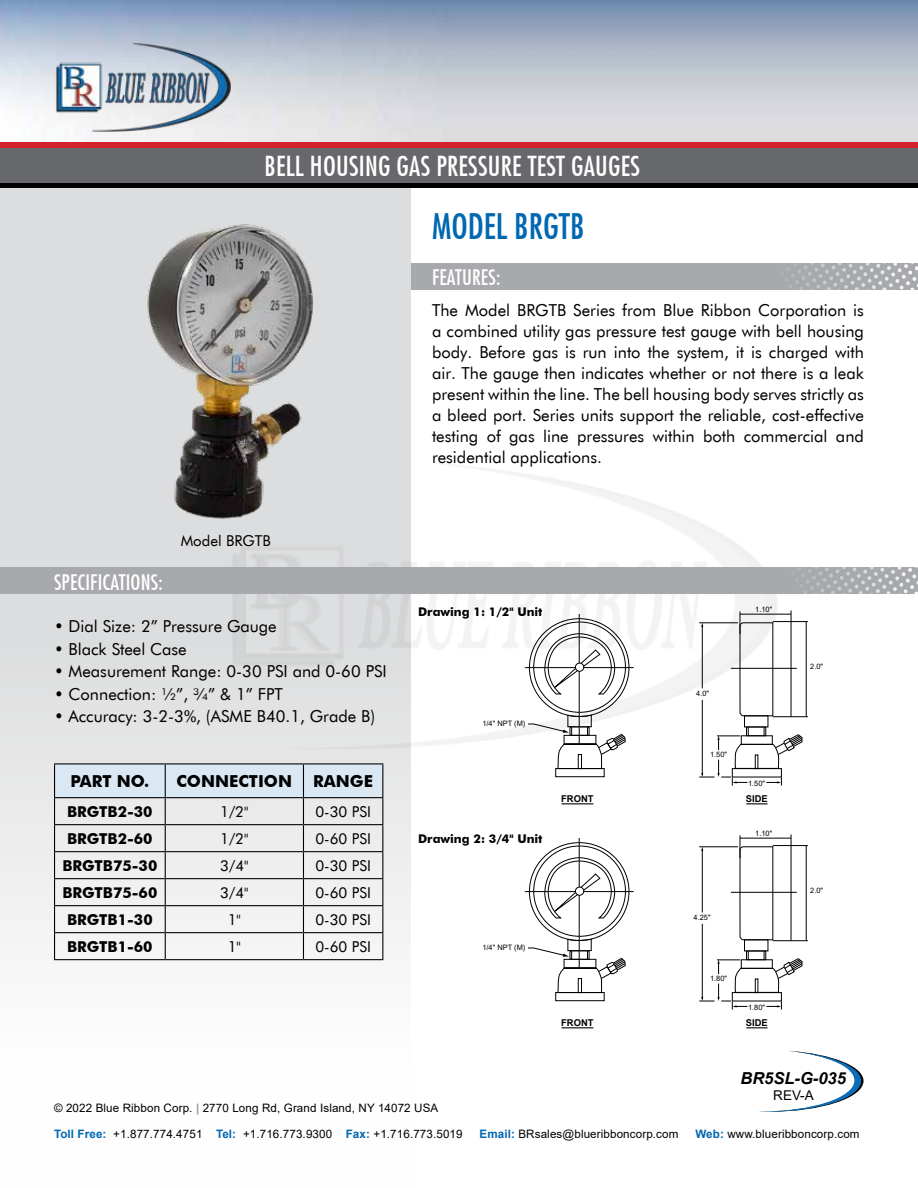
<style>
.page{position:relative;width:918px;height:1188px;background:#fff}
.page>*{position:absolute;margin:0;border:0;box-sizing:border-box;transform-origin:0 0}
.t1{font:500 condensed 34.5px "Futura";color:#0067b1}
.t2{font:500 condensed 27px "Futura";letter-spacing:.01em;color:#fff}
.t3{font:500 condensed 21px "Futura";letter-spacing:.01em;color:#fff}
.t4{font:16.5px/21px "Futura BT";color:#000;text-align:justify}
.t5{font:700 16.5px "Futura BT";color:#000}
.t6{font:italic 700 16.5px "Arial";color:#000}
.t7{font:15px "Futura BT";color:#000}
.t8{font:700 15px "Futura BT";color:#000}
.t9{font:13.5px "Arial";color:#000}
.t10{font:700 12px "Futura BT";color:#000}
.t11{font:11.7px/25.5px "Arial";letter-spacing:.01em;color:#000}
.t12{font:700 9.45px "Arial";color:#000}
.t13{font:7.5px "Arial";color:#000}
.s1{font-weight:700;font-style:italic;color:#939598}
.s2{font-weight:700;color:#0067b1}
</style>
<div class="page">
<svg style="left:758px;top:1051px;width:106px;height:61px"></svg>
<img style="left:0;top:0;width:918px;height:146px">
<div style="left:371px;top:263px;width:547px;height:27px;background:#a7a9ac"></div>
<svg style="left:788px;top:263px;width:130px;height:27px"></svg>
<div style="left:0;top:145px;width:411px;height:1043px;background:linear-gradient(to bottom,#cfd0d2,#fdfdfd)"></div>
<div style="left:0;top:146px;width:918px;height:37px;background:#67686b"></div>
<hr style="left:0;top:183px;width:918px;height:4px;background:#000">
<img style="left:226px;top:463px;width:552px;height:286px">
<div style="left:0;top:567px;width:918px;height:27px;background:#a7a9ac"></div>
<img style="left:126px;top:220px;width:201px;height:303px">
<img style="left:54px;top:41px;width:179px;height:91px">
<div style="left:555px;top:768px;width:49px;height:9px;border:1px solid #000"></div>
<hr style="left:773px;top:716px;width:35px;height:1px;background:#000">
<hr style="left:731px;top:668px;width:66px;height:1px;background:#000">
<svg style="left:739px;top:520px;width:179px;height:196px"></svg>
<hr style="left:740px;top:614px;width:51px;height:1px;background:#000">
<div style="left:744px;top:716px;width:24px;height:11px;border:1px solid #000"></div>
<svg style="left:544px;top:630px;width:71px;height:65px"></svg>
<hr style="left:525px;top:667px;width:109px;height:1px;background:#000">
<hr style="left:579px;top:614px;width:1px;height:130px;background:#000">
<div style="left:575px;top:663px;width:9px;height:8px;background:#fff;border-radius:50%"></div>
<div style="left:575px;top:663px;width:9px;height:9px;border:1px solid #000;border-radius:50%"></div>
<hr style="left:699px;top:623px;width:39px;height:1px;background:#000">
<hr style="left:702px;top:700px;width:1px;height:74px;background:#000">
<hr style="left:702px;top:626px;width:1px;height:62px;background:#000">
<svg style="left:699px;top:727px;width:104px;height:59px"></svg>
<svg style="left:527px;top:715px;width:99px;height:54px"></svg>
<hr style="left:561px;top:804px;width:32px;height:1px;background:#000">
<svg style="left:746px;top:804px;width:21px;height:1px"></svg>
<div style="left:555px;top:992px;width:49px;height:9px;border:1px solid #000"></div>
<hr style="left:773px;top:845px;width:35px;height:1px;background:#000">
<hr style="left:806px;top:846px;width:1px;height:95px;background:#000">
<hr style="left:773px;top:940px;width:35px;height:1px;background:#000">
<hr style="left:791px;top:834px;width:1px;height:107px;background:#000">
<hr style="left:731px;top:892px;width:66px;height:1px;background:#000">
<svg style="left:739px;top:835px;width:34px;height:105px"></svg>
<hr style="left:740px;top:838px;width:51px;height:1px;background:#000">
<div style="left:744px;top:940px;width:24px;height:11px;border:1px solid #000"></div>
<svg style="left:544px;top:854px;width:71px;height:64px"></svg>
<hr style="left:525px;top:891px;width:109px;height:1px;background:#000">
<hr style="left:579px;top:838px;width:1px;height:130px;background:#000">
<div style="left:575px;top:887px;width:9px;height:8px;background:#fff;border-radius:50%"></div>
<div style="left:575px;top:887px;width:9px;height:9px;border:1px solid #000;border-radius:50%"></div>
<hr style="left:699px;top:847px;width:39px;height:1px;background:#000">
<hr style="left:702px;top:924px;width:1px;height:74px;background:#000">
<hr style="left:702px;top:850px;width:1px;height:62px;background:#000">
<svg style="left:699px;top:951px;width:104px;height:59px"></svg>
<svg style="left:528px;top:939px;width:98px;height:54px"></svg>
<hr style="left:561px;top:1028px;width:32px;height:1px;background:#000">
<svg style="left:746px;top:1028px;width:21px;height:1px"></svg>
<hr style="left:54px;top:763px;width:111px;height:1px;background:#000">
<hr style="left:165px;top:763px;width:138px;height:1px;background:#000">
<hr style="left:303px;top:763px;width:80px;height:1px;background:#000">
<svg style="left:54px;top:764px;width:329px;height:195px"></svg>
<hr style="left:54px;top:959px;width:111px;height:1px;background:#000">
<hr style="left:165px;top:959px;width:138px;height:1px;background:#000">
<hr style="left:303px;top:959px;width:80px;height:1px;background:#000">
<h2 class="t2" style="left:265px;top:150px;width:377px">BELL HOUSING GAS PRESSURE TEST GAUGES</h2>
<h1 class="t1" style="left:432px;top:205px;width:154px">MODEL BRGTB</h1>
<p class="t7" style="left:181px;top:531px;width:92px">Model BRGTB</p>
<p class="t3" style="left:54px;top:569px;width:110px">SPECIFICATIONS:</p>
<p class="t4" style="left:54px;top:616px;width:224px">• Dial Size: 2” Pressure Gauge</p>
<p class="t4" style="left:54px;top:638px;width:134px">• Black Steel Case</p>
<p class="t4" style="left:54px;top:661px;width:334px">• Measurement Range: 0-30 PSI and 0-60 PSI</p>
<p class="t4" style="left:54px;top:683px;width:231px">• Connection: ½”, ¾” &amp; 1” FPT</p>
<p class="t4" style="left:54px;top:706px;width:323px">• Accuracy: 3-2-3%, (ASME B40.1, Grade B)</p>
<p class="t5" style="left:70px;top:771px;width:81px">PART NO.</p>
<p class="t5" style="left:177px;top:771px;width:117px">CONNECTION</p>
<p class="t5" style="left:313px;top:771px;width:61px">RANGE</p>
<p class="t8" style="left:67px;top:802px;width:87px">BRGTB2-30</p>
<p class="t7" style="left:220px;top:802px;width:30px">1/2"</p>
<p class="t7" style="left:315px;top:802px;width:57px">0-30 PSI</p>
<p class="t8" style="left:67px;top:829px;width:87px">BRGTB2-60</p>
<p class="t7" style="left:220px;top:829px;width:30px">1/2"</p>
<p class="t7" style="left:315px;top:829px;width:57px">0-60 PSI</p>
<p class="t8" style="left:62px;top:856px;width:96px">BRGTB75-30</p>
<p class="t7" style="left:220px;top:856px;width:30px">3/4"</p>
<p class="t7" style="left:315px;top:856px;width:57px">0-30 PSI</p>
<p class="t8" style="left:62px;top:883px;width:96px">BRGTB75-60</p>
<p class="t7" style="left:220px;top:883px;width:30px">3/4"</p>
<p class="t7" style="left:315px;top:883px;width:57px">0-60 PSI</p>
<p class="t8" style="left:67px;top:910px;width:87px">BRGTB1-30</p>
<p class="t7" style="left:228px;top:910px;width:15px">1"</p>
<p class="t7" style="left:315px;top:910px;width:57px">0-30 PSI</p>
<p class="t8" style="left:67px;top:937px;width:87px">BRGTB1-60</p>
<p class="t7" style="left:228px;top:937px;width:15px">1"</p>
<p class="t7" style="left:315px;top:937px;width:57px">0-60 PSI</p>
<p class="t3" style="left:432px;top:265px;width:70px">FEATURES:</p>
<p class="t4" style="left:432px;top:299px;width:434px">The Model BRGTB Series from Blue Ribbon Corporation is a combined utility gas pressure test gauge with bell housing body. Before gas is run into the system, it is charged with air. The gauge then indicates whether or not there is a leak present within the line. The bell housing body serves strictly as a bleed port. Series units support the reliable, cost-effective testing of gas line pressures within both commercial and residential applications.</p>
<p class="t10" style="left:418px;top:605px;width:126px">Drawing 1: 1/2" Unit</p>
<p class="t13" style="left:482px;top:719px;width:44px">1/4" NPT (M)</p>
<p class="t10" style="left:418px;top:832px;width:126px">Drawing 2: 3/4" Unit</p>
<p class="t13" style="left:482px;top:943px;width:44px">1/4" NPT (M)</p>
<p class="t13" style="left:755px;top:604px;width:19px">1.10"</p>
<p class="t13" style="left:696px;top:689px;width:14px">4.0"</p>
<p class="t13" style="left:710px;top:750px;width:19px">1.50"</p>
<p class="t13" style="left:748px;top:778px;width:19px">1.50"</p>
<p class="t12" style="left:561px;top:792px;width:34px">FRONT</p>
<p class="t12" style="left:746px;top:792px;width:23px">SIDE</p>
<p class="t13" style="left:755px;top:828px;width:19px">1.10"</p>
<p class="t13" style="left:694px;top:913px;width:19px">4.25"</p>
<p class="t13" style="left:710px;top:974px;width:19px">1.80"</p>
<p class="t13" style="left:748px;top:1002px;width:19px">1.80"</p>
<p class="t12" style="left:561px;top:1016px;width:34px">FRONT</p>
<p class="t12" style="left:746px;top:1016px;width:23px">SIDE</p>
<p class="t13" style="left:810px;top:662px;width:14px">2.0"</p>
<p class="t13" style="left:810px;top:886px;width:14px">2.0"</p>
<p class="t6" style="left:740px;top:1067px;width:107px">BR5SL-G-035</p>
<p class="t9" style="left:773px;top:1086px;width:42px">REV-A</p>
<p class="t11" style="left:54px;top:1096px;width:410px">© 2022 Blue Ribbon Corp. <span class="s1">|</span> 2770 Long Rd, Grand Island, NY 14072 USA<br><span class="s2">Toll Free:</span> +1.877.774.4751 <span class="s2">Tel:</span> +1.716.773.9300 <span class="s2">Fax:</span> +1.716.773.5019</p>
<p class="t11" style="left:480px;top:1121px;width:200px"><span class="s2">Email:</span> BRsales@blueribboncorp.com</p>
<p class="t11" style="left:695px;top:1121px;width:166px"><span class="s2">Web:</span> www.blueribboncorp.com</p>
</div>
